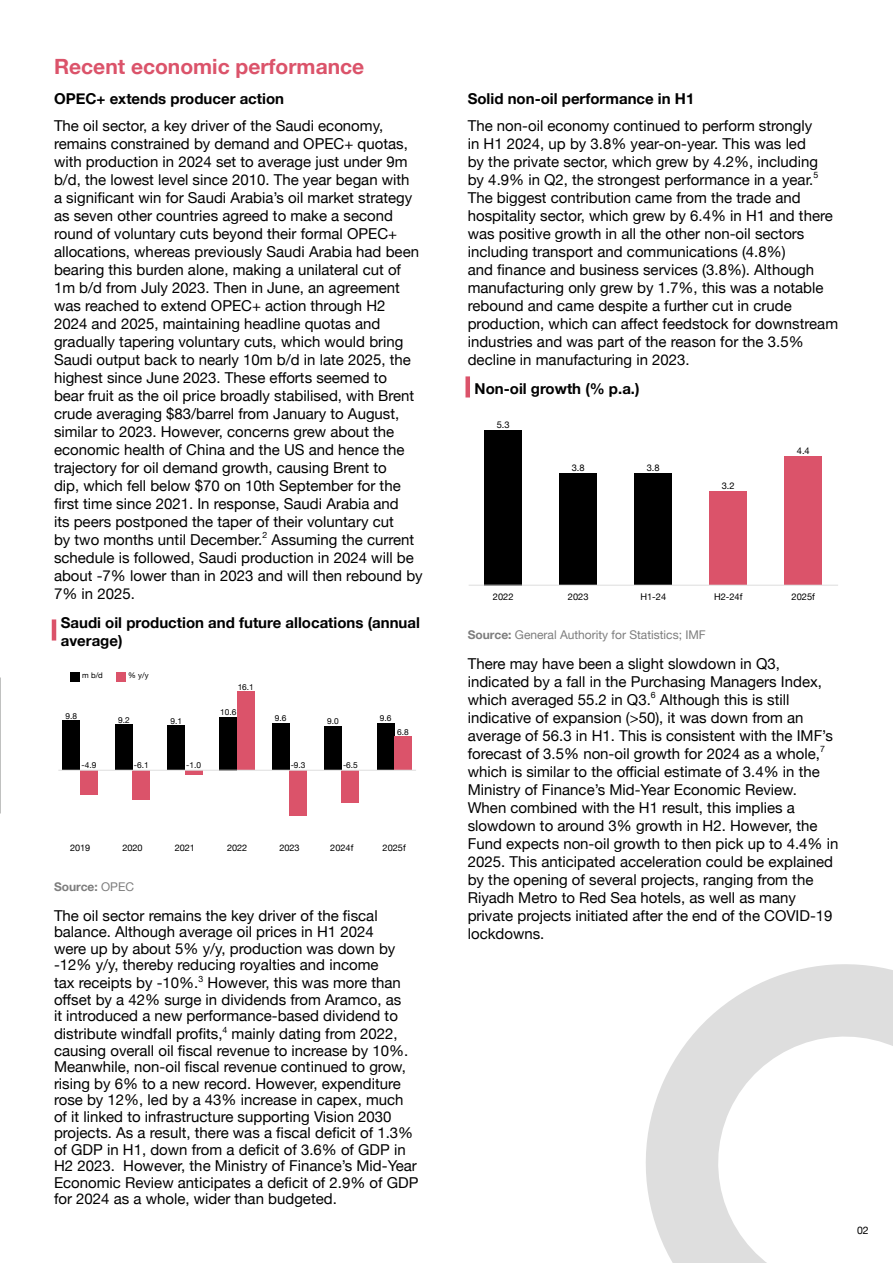
<style>
.page{position:relative;width:893px;height:1263px;background:#fff}
.page>*{position:absolute;margin:0;border:0;box-sizing:border-box;transform-origin:0 0}
.t1{font:700 21px "Helvetica Neue";color:#db536a}
.t2{font:15px/18px "Helvetica Neue";color:#000}
.t3{font:700 15px/18px "Helvetica Neue";color:#000}
.t4{font:12px "Helvetica Neue";color:#7d7d7d}
.t5{font:700 12px "Helvetica Neue";color:#7d7d7d}
.t6{font:10.5px "Helvetica Neue";color:#000}
.t7{font:9.3px "Helvetica Neue";color:#000}
.t8{font:9.15px "Helvetica Neue";color:#000}
.t9{font:8.4px "Helvetica Neue";color:#000}
.t10{font:7.8px "Helvetica Neue";color:#000}
.s1{font-weight:400}
.s2{font-weight:700}
</style>
<div class="page">
<div style="left:465px;top:376px;width:5px;height:21px;background:#db536a"></div>
<hr style="left:52px;top:619px;width:4px;height:21px;background:#db536a">
<div style="left:63px;top:721px;width:17px;height:49px;background:#000"></div>
<div style="left:80px;top:770px;width:18px;height:24px;background:#db536a"></div>
<div style="left:115px;top:725px;width:18px;height:45px;background:#000"></div>
<div style="left:133px;top:770px;width:17px;height:30px;background:#db536a"></div>
<div style="left:167px;top:726px;width:18px;height:44px;background:#000"></div>
<div style="left:185px;top:770px;width:17px;height:5px;background:#db536a"></div>
<div style="left:220px;top:717px;width:17px;height:53px;background:#000"></div>
<div style="left:237px;top:692px;width:17px;height:78px;background:#db536a"></div>
<div style="left:272px;top:723px;width:17px;height:47px;background:#000"></div>
<div style="left:289px;top:770px;width:18px;height:46px;background:#db536a"></div>
<div style="left:324px;top:726px;width:18px;height:44px;background:#000"></div>
<div style="left:342px;top:770px;width:17px;height:32px;background:#db536a"></div>
<div style="left:377px;top:723px;width:17px;height:47px;background:#000"></div>
<div style="left:394px;top:737px;width:18px;height:33px;background:#db536a"></div>
<div style="left:70px;top:672px;width:10px;height:9px;background:#000"></div>
<div style="left:116px;top:672px;width:10px;height:9px;background:#db536a"></div>
<hr style="left:58px;top:770px;width:358px;height:1px;background:#dedede">
<div style="left:484px;top:430px;width:38px;height:155px;background:#000"></div>
<div style="left:559px;top:473px;width:38px;height:112px;background:#000"></div>
<div style="left:634px;top:473px;width:38px;height:112px;background:#000"></div>
<div style="left:709px;top:491px;width:38px;height:94px;background:#db536a"></div>
<div style="left:784px;top:456px;width:38px;height:129px;background:#db536a"></div>
<hr style="left:469px;top:585px;width:369px;height:1px;background:#dedede">
<svg style="left:646px;top:964px;width:247px;height:299px"></svg>
<p class="t1" style="left:54px;top:51px;width:312px">Recent economic performance</p>
<p class="t3" style="left:54px;top:90px;width:232px">OPEC+ extends producer action</p>
<p class="t2" style="left:54px;top:117px;width:370px">The oil sector, a key driver of the Saudi economy, remains constrained by demand and OPEC+ quotas, with production in 2024 set to average just under 9m b/d, the lowest level since 2010. The year began with<br>a significant win for Saudi Arabia’s oil market strategy as seven other countries agreed to make a second round of voluntary cuts beyond their formal OPEC+ allocations, whereas previously Saudi Arabia had been bearing this burden alone, making a unilateral cut of 1m b/d from July 2023. Then in June, an agreement was reached to extend OPEC+ action through H2<br>2024 and 2025, maintaining headline quotas and gradually tapering voluntary cuts, which would bring Saudi output back to nearly 10m b/d in late 2025, the highest since June 2023. These efforts seemed to<br>bear fruit as the oil price broadly stabilised, with Brent crude averaging $83/barrel from January to August, similar to 2023. However, concerns grew about the economic health of China and the US and hence the trajectory for oil demand growth, causing Brent to<br>dip, which fell below $70 on 10th September for the first time since 2021. In response, Saudi Arabia and<br>its peers postponed the taper of their voluntary cut<br>by two months until December.<sup>2</sup> Assuming the current schedule is followed, Saudi production in 2024 will be about -7% lower than in 2023 and will then rebound by 7% in 2025.</p>
<p class="t3" style="left:61px;top:614px;width:361px">Saudi oil production and future allocations (annual average)</p>
<p class="t10" style="left:82px;top:670px;width:22px">m b/d</p>
<p class="t10" style="left:128px;top:670px;width:22px">% y/y</p>
<p class="t9" style="left:238px;top:681px;width:18px">16.1</p>
<p class="t9" style="left:66px;top:709px;width:13px">9.8</p>
<p class="t9" style="left:118px;top:713px;width:13px">9.2</p>
<p class="t9" style="left:170px;top:715px;width:13px">9.1</p>
<p class="t9" style="left:220px;top:706px;width:18px">10.6</p>
<p class="t9" style="left:275px;top:712px;width:13px">9.6</p>
<p class="t9" style="left:380px;top:712px;width:13px">9.6</p>
<p class="t9" style="left:327px;top:715px;width:13px">9.0</p>
<p class="t9" style="left:397px;top:726px;width:13px">6.8</p>
<p class="t9" style="left:81px;top:759px;width:16px">-4.9</p>
<p class="t9" style="left:134px;top:759px;width:16px">-6.1</p>
<p class="t9" style="left:186px;top:759px;width:16px">-1.0</p>
<p class="t9" style="left:291px;top:759px;width:16px">-9.3</p>
<p class="t9" style="left:343px;top:759px;width:16px">-6.5</p>
<p class="t8" style="left:70px;top:841px;width:22px">2019</p>
<p class="t8" style="left:122px;top:841px;width:22px">2020</p>
<p class="t8" style="left:175px;top:841px;width:22px">2021</p>
<p class="t8" style="left:227px;top:841px;width:22px">2022</p>
<p class="t8" style="left:279px;top:841px;width:22px">2023</p>
<p class="t8" style="left:330px;top:841px;width:25px">2024f</p>
<p class="t8" style="left:383px;top:841px;width:25px">2025f</p>
<p class="t5" style="left:54px;top:878px;width:82px">Source: <span class="s1">OPEC</span></p>
<p class="t2" style="left:54px;top:908px;width:343px;line-height:16.5px">The oil sector remains the key driver of the fiscal balance. Although average oil prices in H1 2024 were up by about 5% y/y, production was down by -12% y/y, thereby reducing royalties and income</p>
<p class="t2" style="left:54px;top:975px;width:349px;line-height:16.5px;text-align:justify">tax receipts by -10%.<sup>3</sup> However, this was more than offset by a 42% surge in dividends from Aramco, as it introduced a new performance-based dividend to</p>
<p class="t2" style="left:54px;top:1026px;width:366px;line-height:16.5px">distribute windfall profits,<sup>4</sup> mainly dating from 2022, causing overall oil fiscal revenue to increase by 10%.<br>Meanwhile, non-oil fiscal revenue continued to grow, rising by 6% to a new record. However, expenditure rose by 12%, led by a 43% increase in capex, much of it linked to infrastructure supporting Vision 2030 projects. As a result, there was a fiscal deficit of 1.3% of GDP in H1, down from a deficit of 3.6% of GDP in H2 2023. However, the Ministry of Finance’s Mid-Year Economic Review anticipates a deficit of 2.9% of GDP for 2024 as a whole, wider than budgeted.</p>
<p class="t3" style="left:468px;top:90px;width:228px">Solid non-oil performance in H1</p>
<p class="t2" style="left:468px;top:117px;width:372px">The non-oil economy continued to perform strongly<br>in H1 2024, up by 3.8% year-on-year. This was led<br>by the private sector, which grew by 4.2%, including by 4.9% in Q2, the strongest performance in a year.<sup>5<br></sup>The biggest contribution came from the trade and hospitality sector, which grew by 6.4% in H1 and there was positive growth in all the other non-oil sectors including transport and communications (4.8%)<br>and finance and business services (3.8%). Although manufacturing only grew by 1.7%, this was a notable rebound and came despite a further cut in crude production, which can affect feedstock for downstream industries and was part of the reason for the 3.5% decline in manufacturing in 2023.</p>
<p class="t3" style="left:475px;top:380px;width:166px">Non-oil growth (% p.a.)</p>
<p class="t7" style="left:497px;top:418px;width:14px">5.3</p>
<p class="t7" style="left:572px;top:461px;width:14px">3.8</p>
<p class="t7" style="left:647px;top:461px;width:14px">3.8</p>
<p class="t7" style="left:722px;top:479px;width:14px">3.2</p>
<p class="t7" style="left:797px;top:444px;width:14px">4.4</p>
<p class="t7" style="left:493px;top:589px;width:22px">2022</p>
<p class="t7" style="left:568px;top:589px;width:22px">2023</p>
<p class="t7" style="left:640px;top:589px;width:27px">H1-24</p>
<p class="t7" style="left:714px;top:589px;width:30px">H2-24f</p>
<p class="t7" style="left:792px;top:589px;width:25px">2025f</p>
<p class="t4" style="left:468px;top:626px;width:240px"><span class="s2">Source:</span> General Authority for Statistics; IMF</p>
<p class="t2" style="left:468px;top:655px;width:372px">There may have been a slight slowdown in Q3, indicated by a fall in the Purchasing Managers Index, which averaged 55.2 in Q3.<sup>6</sup> Although this is still indicative of expansion (&gt;50), it was down from an average of 56.3 in H1. This is consistent with the IMF’s forecast of 3.5% non-oil growth for 2024 as a whole,<sup>7 </sup>which is similar to the official estimate of 3.4% in the Ministry of Finance’s Mid-Year Economic Review.<br>When combined with the H1 result, this implies a slowdown to around 3% growth in H2. However, the Fund expects non-oil growth to then pick up to 4.4% in 2025. This anticipated acceleration could be explained by the opening of several projects, ranging from the Riyadh Metro to Red Sea hotels, as well as many private projects initiated after the end of the COVID-19 lockdowns.</p>
<p class="t6" style="left:857px;top:1223px;width:13px">02</p>
</div>
